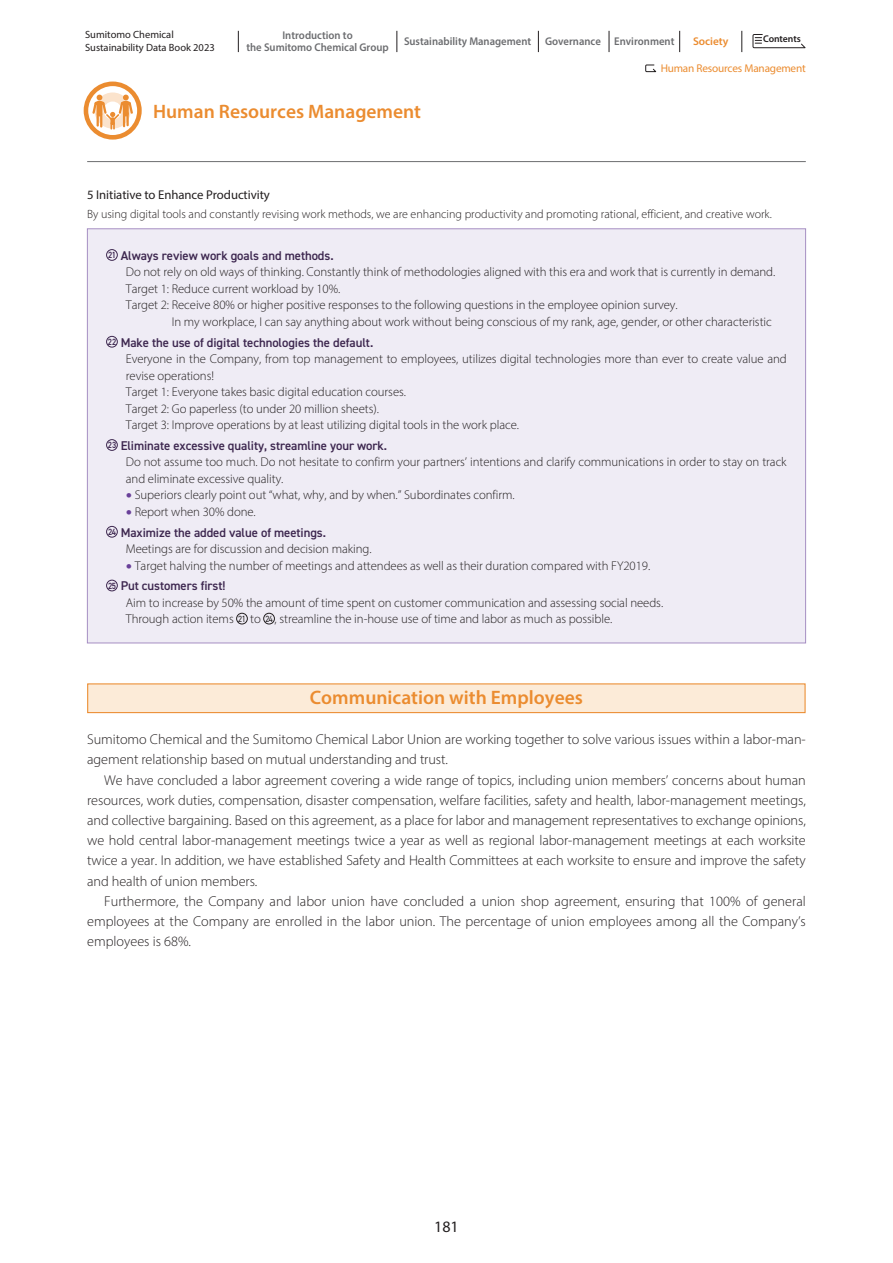
<style>
.page{position:relative;width:893px;height:1263px;background:#fff}
.page>*{position:absolute;margin:0;border:0;box-sizing:border-box;transform-origin:0 0}
.大見出しen{font:600 19.5px "Myriad Pro";color:#eb8c30}
.大タイトルen{font:600 19.5px "Myriad Pro";color:#eb8c30}
.t1{font:15.9px "Myriad Pro";color:#231f20}
.本文en{font:300 14.25px/20.2px "Myriad Pro";letter-spacing:-.005em;color:#231f20;text-align:justify}
.本文en-2{font:300 12.75px/16.5px "Myriad Pro";letter-spacing:-.005em;color:#231f20}
.e_表本文{font:600 12.75px "DIN2014";letter-spacing:-.005em;color:#3d274f}
.本文en-3{font:12.75px "Myriad Pro";letter-spacing:-.005em;color:#231f20}
.本文_小_en{font:300 12px "Myriad Pro";color:#231f20}
.t2{font:600 11.25px/12.8px "Myriad Pro";color:#6c6d70;text-align:center;scale:.95 1}
.インデックス_小en{font:11.25px "Myriad Pro";letter-spacing:-.02em;color:#eb8c30}
.t3{font:600 11.25px "Myriad Pro";color:#eb8c30}
.t4{font:10.5px/12.8px "Myriad Pro";color:#231f20}
.t5{font:600 9.75px "Myriad Pro";letter-spacing:-.01em;color:#231f20}
.e_表本文-2{font:600 9px "DIN2014";letter-spacing:-.055em;color:#3d274f;scale:.9 1}
.e_表本文-3{font:9px "DIN2014";color:#231f20;scale:.9 1}
.s1{font-size:25.5px;color:#694099}
</style>
<div class="page">
<div style="left:87px;top:229px;width:719px;height:414px;background:#efecf5;border:1px solid #a68fc3"></div>
<div style="left:106px;top:249px;width:12px;height:12px;border:1px solid #3d274f;border-radius:50%"></div>
<div style="left:106px;top:336px;width:12px;height:11px;border:1px solid #3d274f;border-radius:50%"></div>
<div style="left:106px;top:439px;width:12px;height:12px;border:1px solid #3d274f;border-radius:50%"></div>
<div style="left:106px;top:526px;width:12px;height:11px;border:1px solid #3d274f;border-radius:50%"></div>
<div style="left:106px;top:580px;width:12px;height:11px;border:1px solid #3d274f;border-radius:50%"></div>
<div style="left:236px;top:613px;width:12px;height:11px;border:1px solid #231f20;border-radius:50%"></div>
<div style="left:264px;top:613px;width:11px;height:11px;border:1px solid #231f20;border-radius:50%"></div>
<div style="left:88px;top:684px;width:717px;height:29px;background:#fcebd8"></div>
<div style="left:87px;top:683px;width:719px;height:30px;border:1px solid #eb8c30"></div>
<hr style="left:87px;top:161px;width:719px;height:1px;background:#6c6d70">
<svg style="left:84px;top:82px;width:58px;height:58px"></svg>
<div style="left:88px;top:86px;width:49px;height:49px;background:#fff;border-radius:50%"></div>
<svg style="left:95px;top:92px;width:36px;height:37px"></svg>
<svg style="left:92px;top:95px;width:41px;height:35px"></svg>
<svg style="left:397px;top:31px;width:1px;height:21px"></svg>
<svg style="left:238px;top:31px;width:1px;height:21px"></svg>
<svg style="left:538px;top:31px;width:1px;height:21px"></svg>
<svg style="left:679px;top:31px;width:1px;height:21px"></svg>
<svg style="left:609px;top:31px;width:1px;height:21px"></svg>
<svg style="left:742px;top:31px;width:1px;height:21px"></svg>
<svg style="left:752px;top:34px;width:54px;height:15px"></svg>
<svg style="left:645px;top:64px;width:12px;height:9px"></svg>
<p class="t2" style="left:246px;top:28px;width:151px">Introduction to<br>the Sumitomo Chemical Group</p>
<p class="t5" style="left:763px;top:33px;width:39px">Contents</p>
<p class="t4" style="left:85px;top:28px;width:131px">Sumitomo Chemical<br>Sustainability Data Book 2023</p>
<p class="t2" style="left:404px;top:35px;width:286px">Sustainability Management Governance Environment</p>
<p class="t3" style="left:693px;top:34px;width:37px">Society</p>
<p class="大タイトルen" style="left:153px;top:99px;width:270px">Human Resources Management</p>
<p class="インデックス_小en" style="left:661px;top:61px;width:147px">Human Resources Management</p>
<p class="本文en-3" style="left:87px;top:187px;width:184px">5 Initiative to Enhance Productivity</p>
<p class="本文_小_en" style="left:87px;top:207px;width:686px">By using digital tools and constantly revising work methods, we are enhancing productivity and promoting rational, efficient, and creative work.</p>
<p class="e_表本文-2" style="left:108px;top:249px;width:10px">21</p>
<p class="e_表本文" style="left:121px;top:247px;width:215px">Always review work goals and methods.</p>
<p class="本文en-2" style="left:126px;top:264px;width:651px">Do not rely on old ways of thinking. Constantly think of methodologies aligned with this era and work that is currently in demand.</p>
<p class="本文en-2" style="left:126px;top:280px;width:216px">Target 1: Reduce current workload by 10%.</p>
<p class="本文en-2" style="left:172px;top:297px;width:601px;text-indent:-46px">Target 2: Receive 80% or higher positive responses to the following questions in the employee opinion survey.<br>In my workplace, I can say anything about work without being conscious of my rank, age, gender, or other characteristic</p>
<p class="e_表本文-2" style="left:108px;top:336px;width:11px">22</p>
<p class="e_表本文" style="left:121px;top:334px;width:254px">Make the use of digital technologies the default.</p>
<p class="本文en-2" style="left:126px;top:350px;width:662px">Everyone in the Company, from top management to employees, utilizes digital technologies more than ever to create value and revise operations!</p>
<p class="本文en-2" style="left:126px;top:383px;width:282px">Target 1: Everyone takes basic digital education courses.</p>
<p class="本文en-2" style="left:126px;top:400px;width:255px">Target 2: Go paperless (to under 20 million sheets).</p>
<p class="本文en-2" style="left:126px;top:416px;width:395px">Target 3: Improve operations by at least utilizing digital tools in the work place.</p>
<p class="e_表本文-2" style="left:108px;top:439px;width:11px">23</p>
<p class="e_表本文" style="left:121px;top:437px;width:268px">Eliminate excessive quality, streamline your work.</p>
<p class="本文en-2" style="left:126px;top:454px;width:662px">Do not assume too much. Do not hesitate to confirm your partners’ intentions and clarify communications in order to stay on track and eliminate excessive quality.</p>
<p class="本文en-2" style="left:126px;top:487px;width:390px"><span class="s1">•</span> Superiors clearly point out “what, why, and by when.” Subordinates confirm.</p>
<p class="本文en-2" style="left:126px;top:503px;width:131px"><span class="s1">•</span> Report when 30% done.</p>
<p class="e_表本文-2" style="left:108px;top:526px;width:10px">24</p>
<p class="e_表本文" style="left:121px;top:524px;width:207px">Maximize the added value of meetings.</p>
<p class="本文en-2" style="left:126px;top:540px;width:247px">Meetings are for discussion and decision making.</p>
<p class="本文en-2" style="left:126px;top:557px;width:526px"><span class="s1">•</span> Target halving the number of meetings and attendees as well as their duration compared with FY2019.</p>
<p class="e_表本文-2" style="left:108px;top:580px;width:10px">25</p>
<p class="e_表本文" style="left:121px;top:577px;width:106px">Put customers first!</p>
<p class="本文en-2" style="left:126px;top:594px;width:539px">Aim to increase by 50% the amount of time spent on customer communication and assessing social needs.</p>
<p class="本文en-2" style="left:126px;top:611px;width:109px">Through action items</p>
<p class="e_表本文-3" style="left:238px;top:613px;width:10px">21</p>
<p class="本文en-2" style="left:250px;top:611px;width:12px">to</p>
<p class="e_表本文-3" style="left:265px;top:613px;width:10px">24</p>
<p class="本文en-2" style="left:275px;top:611px;width:339px">, streamline the in-house use of time and labor as much as possible.</p>
<p class="大見出しen" style="left:310px;top:685px;width:275px">Communication with Employees</p>
<p class="本文en" style="left:87px;top:729px;width:720px">Sumitomo Chemical and the Sumitomo Chemical Labor Union are working together to solve various issues within a labor-man&shy;agement relationship based on mutual understanding and trust.</p>
<p class="本文en" style="left:87px;top:770px;width:720px;text-indent:17px">We have concluded a labor agreement covering a wide range of topics, including union members’ concerns about human resources, work duties, compensation, disaster compensation, welfare facilities, safety and health, labor-management meetings, and collective bargaining. Based on this agreement, as a place for labor and management representatives to exchange opinions, we hold central labor-management meetings twice a year as well as regional labor-management meetings at each worksite twice a year. In addition, we have established Safety and Health Committees at each worksite to ensure and improve the safety and health of union members.</p>
<p class="本文en" style="left:87px;top:891px;width:720px;text-indent:17px">Furthermore, the Company and labor union have concluded a union shop agreement, ensuring that 100% of general employees at the Company are enrolled in the labor union. The percentage of union employees among all the Company’s employees is 68%.</p>
<p class="t1" style="left:434px;top:1216px;width:26px">181</p>
</div>
